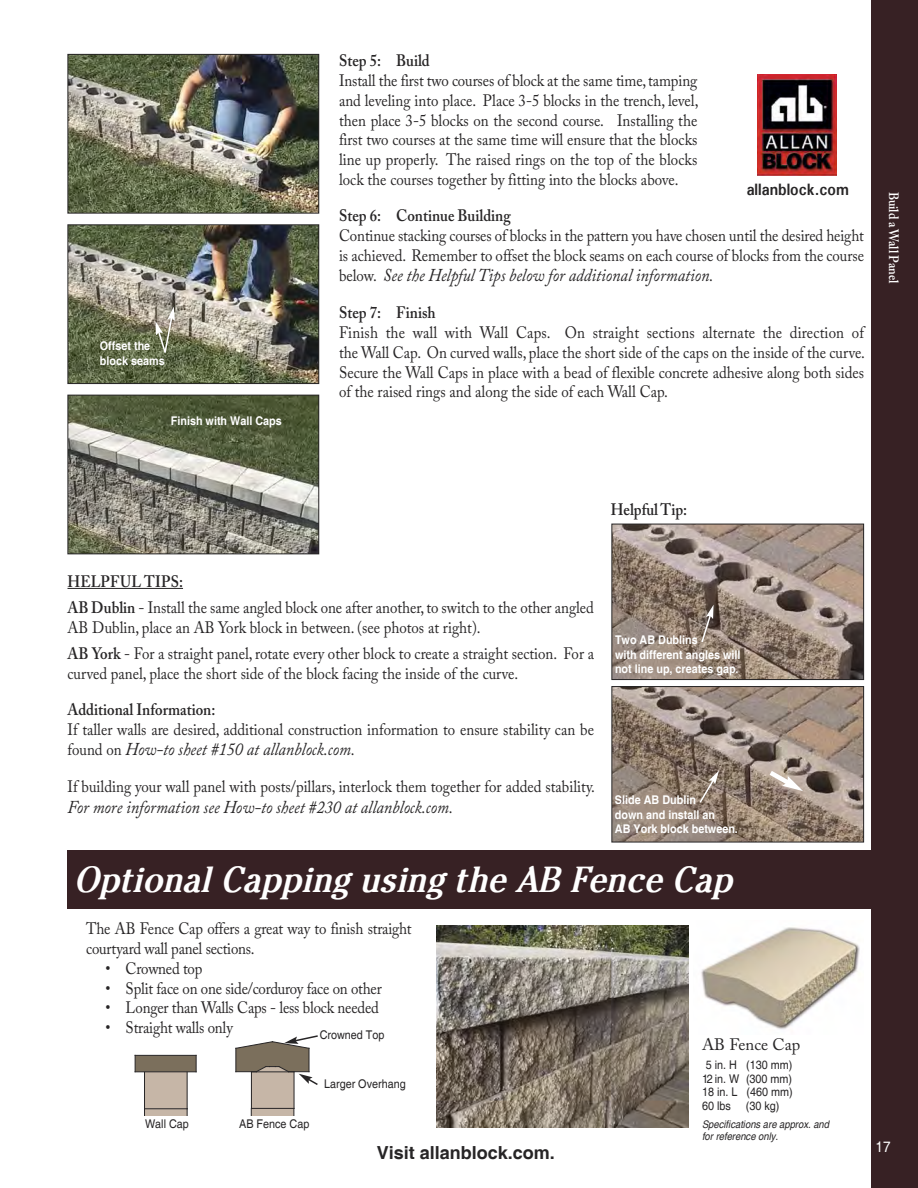
<style>
.page{position:relative;width:918px;height:1188px;background:#fff}
.page>*{position:absolute;margin:0;border:0;box-sizing:border-box;transform-origin:0 0}
.t1{font:italic 700 36px "Cheltenham";color:#fff;scale:.9 1}
.t2{font:italic 18px "Adobe Caslon Pro";color:#272526;scale:.9 1}
.t3{font:700 18px "Helvetica";color:#272526}
.t4{font:16.5px/19.8px "Adobe Caslon Pro";color:#272526;scale:.9 1}
.t5{font:600 16.5px "Adobe Caslon Pro";color:#272526;scale:.9 1}
.t6{font:700 16.5px "Univers";color:#272526;scale:.9 1}
.t7{font:600 16.5px "Adobe Caslon Pro";letter-spacing:.02em;color:#272526;scale:.9 1}
.t8{font:16.5px "Adobe Caslon Pro";color:#272526}
.t9{font:15px "Helvetica";color:#fff;scale:.9 1}
.t10{font:600 13.5px "Adobe Caslon Pro";color:#fff;scale:.9 1}
.t11{font:700 12px/14.4px "Helvetica";color:#fff;scale:.9 1}
.t12{font:12px "Helvetica";color:#272526;scale:.9 1}
.t13{font:italic 10.5px "Helvetica";color:#272526;scale:.9 1}
.s1{font-style:normal;font-size:16.5px}
.s2{font-weight:600}
</style>
<div class="page">
<div style="left:872px;top:0;width:46px;height:1188px;background:#372124"></div>
<img style="left:70px;top:56px;width:247px;height:156px">
<div style="left:68px;top:54px;width:251px;height:160px;border:1px solid #272526"></div>
<img style="left:70px;top:226px;width:247px;height:156px">
<div style="left:68px;top:224px;width:251px;height:160px;border:1px solid #272526"></div>
<img style="left:70px;top:397px;width:247px;height:155px">
<div style="left:68px;top:395px;width:251px;height:159px;border:1px solid #272526"></div>
<svg style="left:155px;top:307px;width:20px;height:48px"></svg>
<img style="left:757px;top:74px;width:79px;height:102px">
<img style="left:613px;top:526px;width:249px;height:152px">
<div style="left:611px;top:524px;width:253px;height:156px;border:1px solid #272526"></div>
<img style="left:613px;top:688px;width:249px;height:152px">
<div style="left:611px;top:686px;width:253px;height:156px;border:1px solid #272526"></div>
<hr style="left:68px;top:588px;width:115px;height:1px;background:#272526">
<svg style="left:700px;top:605px;width:14px;height:39px"></svg>
<svg style="left:698px;top:771px;width:21px;height:33px"></svg>
<svg style="left:765px;top:767px;width:38px;height:24px"></svg>
<div style="left:68px;top:851px;width:850px;height:58px;background:#372124"></div>
<img style="left:701px;top:927px;width:159px;height:103px">
<div style="left:251px;top:1072px;width:43px;height:36px;background:#c6b6a7"></div>
<svg style="left:135px;top:1055px;width:62px;height:60px"></svg>
<hr style="left:144px;top:1072px;width:1px;height:37px;background:#272526">
<hr style="left:187px;top:1072px;width:1px;height:37px;background:#272526">
<hr style="left:251px;top:1072px;width:1px;height:36px;background:#272526">
<hr style="left:294px;top:1072px;width:1px;height:36px;background:#272526">
<svg style="left:251px;top:1108px;width:44px;height:7px"></svg>
<svg style="left:235px;top:1035px;width:83px;height:51px"></svg>
<img style="left:436px;top:926px;width:253px;height:202px">
<p class="t11" style="left:100px;top:339px;width:74px">Offset the block seams</p>
<p class="t11" style="left:171px;top:413px;width:125px">Finish with Wall Caps</p>
<p class="t5" style="left:339px;top:54px;width:102px">Step 5: Build</p>
<p class="t4" style="left:339px;top:72px;width:401px;text-align:justify">Install the first two courses of block at the same time, tamping and leveling into place. Place 3-5 blocks in the trench, level, then place 3-5 blocks on the second course. Installing the first two courses at the same time will ensure that the blocks line up properly. The raised rings on the top of the blocks lock the courses together by fitting into the blocks above.</p>
<p class="t5" style="left:339px;top:209px;width:192px">Step 6: Continue Building</p>
<p class="t4" style="left:339px;top:227px;width:585px">Continue stacking courses of blocks in the pattern you have chosen until the desired height is achieved. Remember to offset the block seams on each course of blocks from the course</p>
<p class="t2" style="left:339px;top:269px;width:418px"><span class="s1">below.</span> See the Helpful Tips below for additional information.</p>
<p class="t5" style="left:339px;top:306px;width:109px">Step 7: Finish</p>
<p class="t4" style="left:339px;top:324px;width:586px;text-align:justify">Finish the wall with Wall Caps. On straight sections alternate the direction of the Wall Cap. On curved walls, place the short side of the caps on the inside of the curve.<br>Secure the Wall Caps in place with a bead of flexible concrete adhesive along both sides of the raised rings and along the side of each Wall Cap.</p>
<p class="t6" style="left:747px;top:179px;width:115px">allanblock.com</p>
<p class="t10" style="left:899px;top:192px;width:103px;rotate:90deg">Build a Wall Panel</p>
<p class="t5" style="left:611px;top:503px;width:86px">Helpful Tip:</p>
<p class="t7" style="left:68px;top:575px;width:130px">HELPFUL TIPS:</p>
<p class="t4" style="left:68px;top:599px;width:586px"><span class="s2">AB Dublin</span> - Install the same angled block one after another, to switch to the other angled<br>AB Dublin, place an AB York block in between. (see photos at right).</p>
<p class="t4" style="left:68px;top:645px;width:587px"><span class="s2">AB York</span> - For a straight panel, rotate every other block to create a straight section. For a curved panel, place the short side of the block facing the inside of the curve.</p>
<p class="t5" style="left:68px;top:703px;width:166px">Additional Information:</p>
<p class="t4" style="left:68px;top:721px;width:586px">If taller walls are desired, additional construction information to ensure stability can be</p>
<p class="t2" style="left:68px;top:743px;width:321px"><span class="s1">found on</span> How-to sheet #150 at allanblock.com.</p>
<p class="t4" style="left:68px;top:779px;width:588px">If building your wall panel with posts/pillars, interlock them together for added stability.</p>
<p class="t2" style="left:68px;top:801px;width:430px">For more information see How-to sheet #230 at allanblock.com.</p>
<p class="t11" style="left:615px;top:633px;width:141px">Two AB Dublins<br>with different angles will not line up, creates gap.</p>
<p class="t11" style="left:615px;top:793px;width:138px">Slide AB Dublin<br>down and install an<br>AB York block between.</p>
<p class="t1" style="left:74px;top:863px;width:733px">Optional Capping using the AB Fence Cap</p>
<p class="t4" style="left:86px;top:921px;width:363px">The AB Fence Cap offers a great way to finish straight courtyard wall panel sections.</p>
<p class="t4" style="left:106px;top:960px;width:109px">• Crowned top</p>
<p class="t4" style="left:106px;top:980px;width:308px">• Split face on one side/corduroy face on other</p>
<p class="t4" style="left:106px;top:1000px;width:305px">• Longer than Walls Caps - less block needed</p>
<p class="t4" style="left:106px;top:1020px;width:143px">• Straight walls only</p>
<p class="t8" style="left:702px;top:1038px;width:100px">AB Fence Cap</p>
<p class="t12" style="left:706px;top:1058px;width:98px">5 in. H (130 mm)</p>
<p class="t12" style="left:702px;top:1072px;width:102px">12 in. W (300 mm)</p>
<p class="t12" style="left:702px;top:1085px;width:102px">18 in. L (460 mm)</p>
<p class="t12" style="left:702px;top:1099px;width:34px">60 lbs</p>
<p class="t12" style="left:746px;top:1099px;width:39px">(30 kg)</p>
<p class="t13" style="left:702px;top:1118px;width:143px">Specifications are approx. and</p>
<p class="t13" style="left:702px;top:1131px;width:86px">for reference only.</p>
<p class="t12" style="left:320px;top:1028px;width:74px">Crowned Top</p>
<p class="t12" style="left:324px;top:1077px;width:92px">Larger Overhang</p>
<p class="t12" style="left:145px;top:1117px;width:50px">Wall Cap</p>
<p class="t12" style="left:239px;top:1117px;width:80px">AB Fence Cap</p>
<p class="t3" style="left:377px;top:1142px;width:180px">Visit allanblock.com.</p>
<p class="t9" style="left:876px;top:1139px;width:18px">17</p>
</div>
